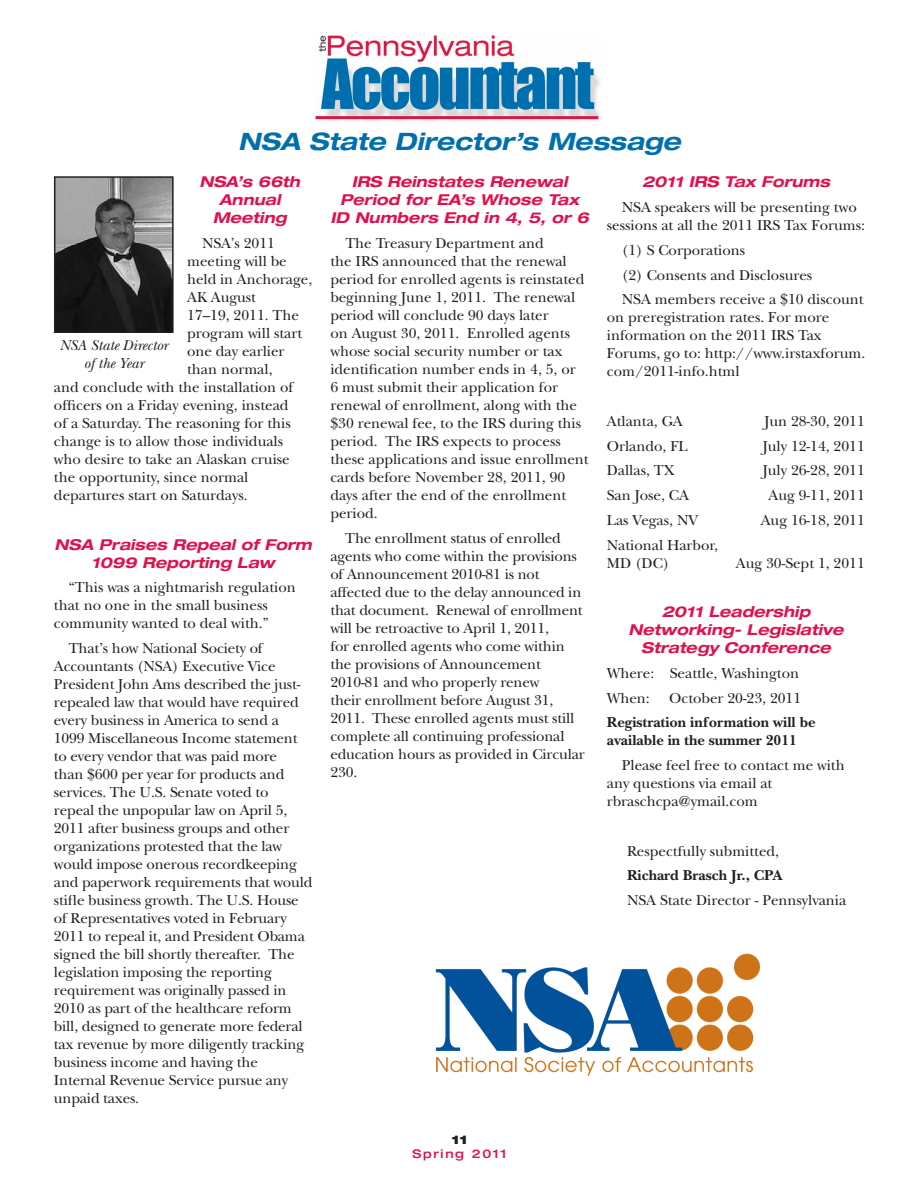
<style>
.page{position:relative;width:918px;height:1188px;background:#fff}
.page>*{position:absolute;margin:0;border:0;box-sizing:border-box;transform-origin:0 0}
.t1{font:italic 700 expanded 24px "Helvetica Neue";color:#006faf}
.t2{font:15px/18px "New Baskerville";color:#231f20}
.t3{font:italic 700 expanded 15px/18px "Helvetica Neue";color:#e0104b;text-align:center}
.Heading_3{font:700 15px/18px "New Baskerville";color:#231f20}
.t4{font:italic 15px/18px "New Baskerville";color:#231f20;text-align:center}
.t5{font:500 expanded 12px "Helvetica Neue";letter-spacing:.14em;color:#e0104b}
.t6{font:900 expanded 12px "Helvetica Neue";color:#231f20}
</style>
<div class="page">
<img style="left:315px;top:35px;width:285px;height:87px">
<img style="left:57px;top:179px;width:114px;height:151px">
<div style="left:54px;top:176px;width:120px;height:157px;border:2px solid #231f20"></div>
<img style="left:435px;top:954px;width:326px;height:122px">
<p class="t1" style="left:238px;top:127px;width:444px">NSA State Director’s Message</p>
<p class="t3" style="left:199px;top:173px;width:102px">NSA’s 66th<br>Annual<br>Meeting</p>
<p class="t2" style="left:202px;top:234px;width:74px">NSA’s 2011</p>
<p class="t2" style="left:187px;top:252px;width:101px">meeting will be</p>
<p class="t2" style="left:187px;top:270px;width:127px">held in Anchorage,</p>
<p class="t2" style="left:187px;top:288px;width:70px">AK August</p>
<p class="t2" style="left:187px;top:306px;width:113px">17–19, 2011. The</p>
<p class="t2" style="left:187px;top:324px;width:117px">program will start</p>
<p class="t2" style="left:187px;top:342px;width:99px">one day earlier</p>
<p class="t2" style="left:187px;top:360px;width:87px">than normal,</p>
<p class="t2" style="left:54px;top:378px;width:241px">and conclude with the installation of</p>
<p class="t2" style="left:54px;top:396px;width:236px">officers on a Friday evening, instead</p>
<p class="t2" style="left:54px;top:414px;width:238px">of a Saturday. The reasoning for this</p>
<p class="t2" style="left:54px;top:432px;width:231px">change is to allow those individuals</p>
<p class="t2" style="left:54px;top:450px;width:237px">who desire to take an Alaskan cruise</p>
<p class="t2" style="left:54px;top:468px;width:196px">the opportunity, since normal</p>
<p class="t2" style="left:54px;top:486px;width:195px">departures start on Saturdays.</p>
<p class="t3" style="left:55px;top:535px;width:259px">NSA Praises Repeal of Form<br>1099 Reporting Law</p>
<p class="t2" style="left:54px;top:579px;width:243px;text-indent:15px">“This was a nightmarish regulation that no one in the small business community wanted to deal with.”</p>
<p class="t2" style="left:54px;top:639px;width:260px;text-indent:15px">That’s how National Society of Accountants (NSA) Executive Vice President John Ams described the just&shy;repealed law that would have required every business in America to send a 1099 Miscellaneous Income statement to every vendor that was paid more<br>than $600 per year for products and services. The U.S. Senate voted to repeal the unpopular law on April 5, 2011 after business groups and other organizations protested that the law would impose onerous recordkeeping and paperwork requirements that would stifle business growth. The U.S. House of Representatives voted in February 2011 to repeal it, and President Obama signed the bill shortly thereafter. The legislation imposing the reporting requirement was originally passed in 2010 as part of the healthcare reform bill, designed to generate more federal tax revenue by more diligently tracking business income and having the Internal Revenue Service pursue any unpaid taxes.</p>
<p class="t4" style="left:60px;top:336px;width:110px">NSA State Director of the Year</p>
<p class="t3" style="left:331px;top:173px;width:260px">IRS Reinstates Renewal<br>Period for EA’s Whose Tax<br>ID Numbers End in 4, 5, or 6</p>
<p class="t2" style="left:330px;top:234px;width:260px;text-indent:15px">The Treasury Department and<br>the IRS announced that the renewal period for enrolled agents is reinstated beginning June 1, 2011. The renewal period will conclude 90 days later<br>on August 30, 2011. Enrolled agents whose social security number or tax identification number ends in 4, 5, or<br>6 must submit their application for renewal of enrollment, along with the $30 renewal fee, to the IRS during this period. The IRS expects to process these applications and issue enrollment cards before November 28, 2011, 90 days after the end of the enrollment period.</p>
<p class="t2" style="left:330px;top:529px;width:256px;text-indent:15px">The enrollment status of enrolled agents who come within the provisions of Announcement 2010-81 is not affected due to the delay announced in that document. Renewal of enrollment will be retroactive to April 1, 2011,<br>for enrolled agents who come within the provisions of Announcement 2010-81 and who properly renew<br>their enrollment before August 31, 2011. These enrolled agents must still complete all continuing professional education hours as provided in Circular 230.</p>
<p class="t3" style="left:642px;top:173px;width:190px">2011 IRS Tax Forums</p>
<p class="t2" style="left:607px;top:198px;width:260px;text-align:center">NSA speakers will be presenting two sessions at all the 2011 IRS Tax Forums:</p>
<p class="t2" style="left:622px;top:241px;width:125px">(1) S Corporations</p>
<p class="t2" style="left:622px;top:266px;width:192px">(2) Consents and Disclosures</p>
<p class="t2" style="left:607px;top:291px;width:260px;text-indent:15px">NSA members receive a $10 discount on preregistration rates. For more information on the 2011 IRS Tax<br>Forums, go to: http://www.irstaxforum. com/2011-info.html</p>
<p class="t2" style="left:607px;top:412px;width:77px">Atlanta, GA</p>
<p class="t2" style="left:764px;top:412px;width:102px">Jun 28-30, 2011</p>
<p class="t2" style="left:607px;top:437px;width:82px">Orlando, FL</p>
<p class="t2" style="left:763px;top:437px;width:103px">July 12-14, 2011</p>
<p class="t2" style="left:607px;top:462px;width:70px">Dallas, TX</p>
<p class="t2" style="left:763px;top:462px;width:103px">July 26-28, 2011</p>
<p class="t2" style="left:607px;top:486px;width:84px">San Jose, CA</p>
<p class="t2" style="left:768px;top:486px;width:98px">Aug 9-11, 2011</p>
<p class="t2" style="left:607px;top:511px;width:93px">Las Vegas, NV</p>
<p class="t2" style="left:761px;top:511px;width:106px">Aug 16-18, 2011</p>
<p class="t2" style="left:607px;top:536px;width:113px">National Harbor,<br>MD (DC)</p>
<p class="t2" style="left:736px;top:554px;width:130px">Aug 30-Sept 1, 2011</p>
<p class="t3" style="left:629px;top:602px;width:216px">2011 Leadership<br>Networking- Legislative<br>Strategy Conference</p>
<p class="t2" style="left:607px;top:664px;width:194px">Where: Seattle, Washington</p>
<p class="t2" style="left:607px;top:689px;width:44px">When:</p>
<p class="t2" style="left:669px;top:689px;width:134px">October 20-23, 2011</p>
<p class="Heading_3" style="left:607px;top:714px;width:210px">Registration information will be available in the summer 2011</p>
<p class="t2" style="left:607px;top:756px;width:239px;text-indent:15px">Please feel free to contact me with any questions via email at rbraschcpa@ymail.com</p>
<p class="t2" style="left:627px;top:842px;width:154px">Respectfully submitted,</p>
<p class="Heading_3" style="left:627px;top:867px;width:157px">Richard Brasch Jr., CPA</p>
<p class="t2" style="left:627px;top:891px;width:221px">NSA State Director - Pennsylvania</p>
<p class="t6" style="left:451px;top:1132px;width:17px">11</p>
<p class="t5" style="left:412px;top:1147px;width:96px">Spring 2011</p>
</div>
